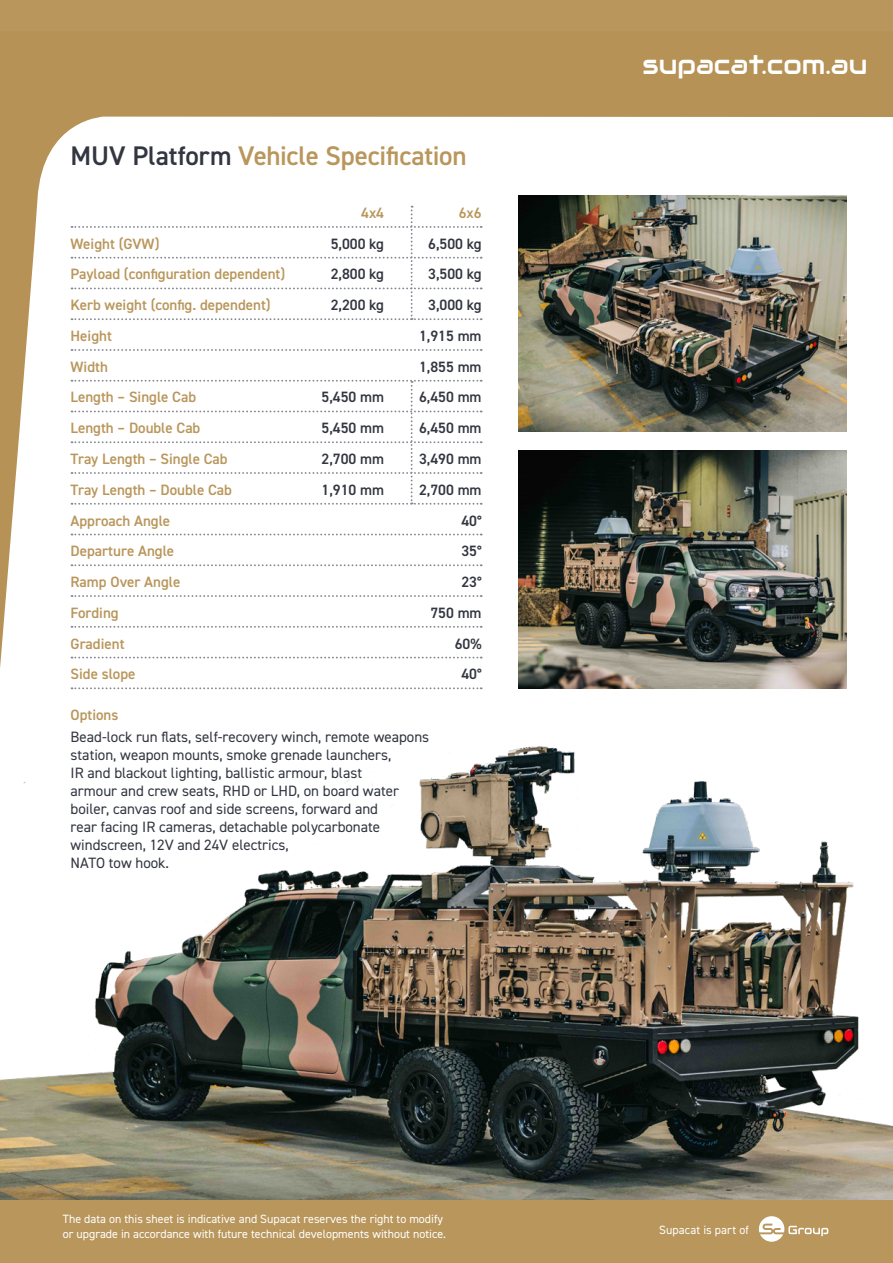
<style>
.page{position:relative;width:893px;height:1263px;background:#fff}
.page>*{position:absolute;margin:0;border:0;box-sizing:border-box;transform-origin:0 0}
.t1{font:600 27px "DIN2014";letter-spacing:-.005em;color:#b9965b}
.t2{font:27px "Audiowide";color:#fff}
.t3{font:15px/18px "DIN2014";color:#323640}
.Table_paragraph{font:600 15px "DIN2014";color:#b9965b}
.Table_paragraph-2{font:600 15px "DIN2014";color:#323640}
.t4{font:12px/14.4px "DIN2014";color:#fff}
.s1{color:#323640}
</style>
<div class="page">
<div style="left:0;top:0;width:893px;height:55px;background:#b9965b"></div>
<div style="left:0;top:1199px;width:893px;height:64px;background:#b9965b"></div>
<svg style="left:0;top:55px;width:893px;height:611px"></svg>
<img style="left:519px;top:196px;width:328px;height:236px">
<img style="left:0;top:666px;width:893px;height:533px">
<img style="left:519px;top:451px;width:328px;height:238px">
<svg style="left:72px;top:349px;width:410px;height:2px"></svg>
<svg style="left:72px;top:534px;width:410px;height:1px"></svg>
<svg style="left:72px;top:564px;width:410px;height:2px"></svg>
<svg style="left:72px;top:595px;width:410px;height:2px"></svg>
<svg style="left:72px;top:626px;width:410px;height:2px"></svg>
<svg style="left:72px;top:657px;width:410px;height:1px"></svg>
<svg style="left:72px;top:687px;width:410px;height:2px"></svg>
<svg style="left:72px;top:206px;width:410px;height:114px"></svg>
<svg style="left:759px;top:1216px;width:69px;height:26px"></svg>
<svg style="left:72px;top:380px;width:410px;height:125px"></svg>
<p class="t1" style="left:71px;top:138px;width:398px"><span class="s1">MUV Platform</span> Vehicle Specification</p>
<p class="Table_paragraph" style="left:361px;top:203px;width:24px">4x4</p>
<p class="Table_paragraph" style="left:459px;top:203px;width:24px">6x6</p>
<p class="Table_paragraph" style="left:71px;top:234px;width:90px">Weight (GVW)</p>
<p class="Table_paragraph-2" style="left:331px;top:234px;width:55px">5,000 kg</p>
<p class="Table_paragraph-2" style="left:428px;top:234px;width:55px">6,500 kg</p>
<p class="Table_paragraph" style="left:71px;top:264px;width:216px">Payload (configuration dependent)</p>
<p class="Table_paragraph-2" style="left:331px;top:264px;width:55px">2,800 kg</p>
<p class="Table_paragraph-2" style="left:428px;top:264px;width:55px">3,500 kg</p>
<p class="Table_paragraph" style="left:71px;top:295px;width:202px">Kerb weight (config. dependent)</p>
<p class="Table_paragraph-2" style="left:331px;top:295px;width:55px">2,200 kg</p>
<p class="Table_paragraph-2" style="left:428px;top:295px;width:55px">3,000 kg</p>
<p class="Table_paragraph" style="left:71px;top:326px;width:43px">Height</p>
<p class="Table_paragraph-2" style="left:419px;top:326px;width:64px">1,915 mm</p>
<p class="Table_paragraph" style="left:71px;top:357px;width:39px">Width</p>
<p class="Table_paragraph-2" style="left:419px;top:357px;width:64px">1,855 mm</p>
<p class="Table_paragraph" style="left:71px;top:387px;width:127px">Length – Single Cab</p>
<p class="Table_paragraph-2" style="left:322px;top:387px;width:64px">5,450 mm</p>
<p class="Table_paragraph-2" style="left:419px;top:387px;width:64px">6,450 mm</p>
<p class="Table_paragraph" style="left:71px;top:418px;width:131px">Length – Double Cab</p>
<p class="Table_paragraph-2" style="left:322px;top:418px;width:64px">5,450 mm</p>
<p class="Table_paragraph-2" style="left:419px;top:418px;width:64px">6,450 mm</p>
<p class="Table_paragraph" style="left:71px;top:449px;width:159px">Tray Length – Single Cab</p>
<p class="Table_paragraph-2" style="left:322px;top:449px;width:64px">2,700 mm</p>
<p class="Table_paragraph-2" style="left:419px;top:449px;width:64px">3,490 mm</p>
<p class="Table_paragraph" style="left:71px;top:480px;width:163px">Tray Length – Double Cab</p>
<p class="Table_paragraph-2" style="left:322px;top:480px;width:64px">1,910 mm</p>
<p class="Table_paragraph-2" style="left:419px;top:480px;width:64px">2,700 mm</p>
<p class="Table_paragraph" style="left:71px;top:510px;width:101px">Approach Angle</p>
<p class="Table_paragraph-2" style="left:461px;top:510px;width:22px">40°</p>
<p class="Table_paragraph" style="left:71px;top:541px;width:105px">Departure Angle</p>
<p class="Table_paragraph-2" style="left:461px;top:541px;width:22px">35°</p>
<p class="Table_paragraph" style="left:71px;top:572px;width:111px">Ramp Over Angle</p>
<p class="Table_paragraph-2" style="left:461px;top:572px;width:22px">23°</p>
<p class="Table_paragraph" style="left:71px;top:603px;width:50px">Fording</p>
<p class="Table_paragraph-2" style="left:430px;top:603px;width:53px">750 mm</p>
<p class="Table_paragraph" style="left:71px;top:633px;width:55px">Gradient</p>
<p class="Table_paragraph-2" style="left:455px;top:633px;width:28px">60%</p>
<p class="Table_paragraph" style="left:71px;top:664px;width:66px">Side slope</p>
<p class="Table_paragraph-2" style="left:461px;top:664px;width:22px">40°</p>
<p class="Table_paragraph" style="left:71px;top:705px;width:49px">Options</p>
<p class="t3" style="left:71px;top:727px;width:360px">Bead-lock run flats, self-recovery winch, remote weapons station, weapon mounts, smoke grenade launchers,<br>IR and blackout lighting, ballistic armour, blast<br>armour and crew seats, RHD or LHD, on board water boiler, canvas roof and side screens, forward and<br>rear facing IR cameras, detachable polycarbonate windscreen, 12V and 24V electrics,<br>NATO tow hook.</p>
<p class="t2" style="left:642px;top:47px;width:226px">supacat.com.au</p>
<p class="t4" style="left:63px;top:1212px;width:385px">The data on this sheet is indicative and Supacat reserves the right to modify or upgrade in accordance with future technical developments without notice.</p>
<p class="t4" style="left:659px;top:1222px;width:91px">Supacat is part of</p>
</div>
